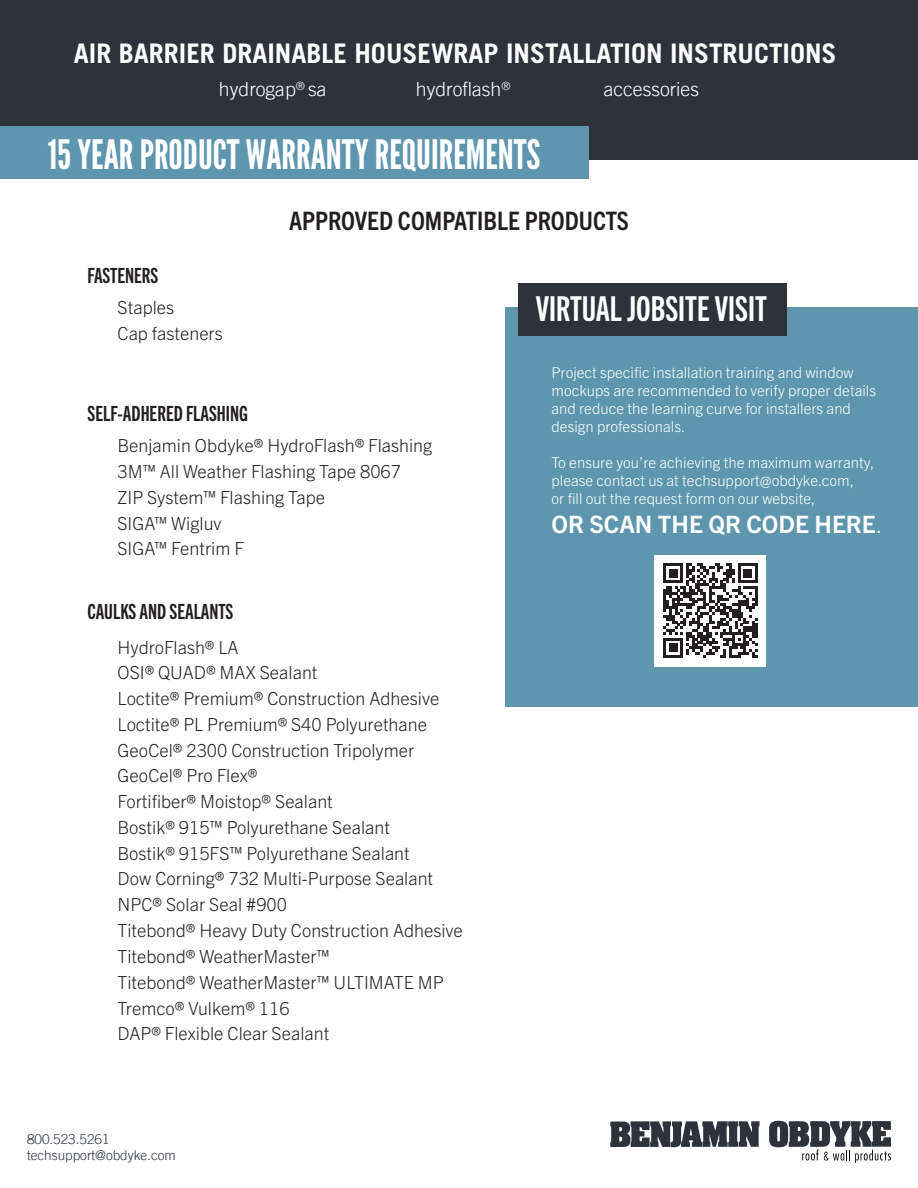
<style>
.page{position:relative;width:918px;height:1188px;background:#fff}
.page>*{position:absolute;margin:0;border:0;box-sizing:border-box;transform-origin:0 0}
.t1{font:40.5px "League Gothic";color:#fff}
.t2{font:34.5px "Trade Gothic Next LT Pro Bd Cm";color:#fff}
.t3{font:700 27px "Trade Gothic LT Std";color:#fff}
.t4{font:700 condensed 25.5px "Trade Gothic Next LT Pro";color:#231f20}
.t5{font:700 24px "Trade Gothic Next LT Pro";color:#fff}
.t6{font:21px "Trade Gothic Next LT Pro Bd Cm";color:#231f20}
.t7{font:300 19.5px "Trade Gothic LT";color:#fff}
.t8{font:300 18px/25.8px "Trade Gothic Next LT Pro";color:#231f20}
.t9{font:300 15px/18px "Trade Gothic Next LT Pro";color:#fff}
.t10{font:300 13.5px/16.2px "Trade Gothic LT";color:#2d323b}
.s1{font-weight:300}
</style>
<div class="page">
<div style="left:0;top:0;width:918px;height:159px;background:#2d323b"></div>
<svg style="left:610px;top:1121px;width:150px;height:27px;background:#5a5e65"></svg>
<svg style="left:769px;top:1121px;width:122px;height:42px"></svg>
<div style="left:0;top:127px;width:588px;height:52px;background:#5d96ae"></div>
<div style="left:505px;top:307px;width:413px;height:400px;background:#5d96ae"></div>
<div style="left:518px;top:283px;width:269px;height:53px;background:#2d323b"></div>
<div style="left:654px;top:555px;width:112px;height:112px;background:#fff"></div>
<svg style="left:663px;top:563px;width:94px;height:95px"></svg>
<h3 class="t3" style="left:74px;top:37px;width:764px">AIR BARRIER DRAINABLE HOUSEWRAP INSTALLATION INSTRUCTIONS</h3>
<p class="t7" style="left:219px;top:78px;width:109px">hydrogap<sup>®</sup> sa</p>
<p class="t7" style="left:416px;top:78px;width:96px">hydroflash<sup>®</sup></p>
<p class="t7" style="left:604px;top:78px;width:97px">accessories</p>
<h1 class="t1" style="left:48px;top:130px;width:494px">15 YEAR PRODUCT WARRANTY REQUIREMENTS</h1>
<p class="t6" style="left:88px;top:261px;width:72px">FASTENERS</p>
<p class="t8" style="left:118px;top:294px;width:107px">Staples<br>Cap fasteners</p>
<h3 class="t4" style="left:289px;top:203px;width:341px">APPROVED COMPATIBLE PRODUCTS</h3>
<h2 class="t2" style="left:536px;top:285px;width:232px">VIRTUAL JOBSITE VISIT</h2>
<p class="t6" style="left:88px;top:399px;width:162px">SELF-ADHERED FLASHING</p>
<p class="t8" style="left:118px;top:432px;width:316px">Benjamin Obdyke® HydroFlash® Flashing</p>
<p class="t8" style="left:118px;top:457px;width:285px">3M™ All Weather Flashing Tape 8067<br>ZIP System™ Flashing Tape</p>
<p class="t8" style="left:118px;top:509px;width:128px">SIGA™ Wigluv<br>SIGA™ Fentrim F</p>
<p class="t6" style="left:88px;top:598px;width:147px">CAULKS AND SEALANTS</p>
<p class="t8" style="left:118px;top:633px;width:123px">HydroFlash® LA</p>
<p class="t8" style="left:118px;top:659px;width:323px">OSI® QUAD® MAX Sealant<br>Loctite® Premium® Construction Adhesive</p>
<p class="t8" style="left:118px;top:710px;width:311px">Loctite® PL Premium® S40 Polyurethane</p>
<p class="t8" style="left:118px;top:762px;width:217px">GeoCel® Pro Flex®<br>Fortifiber® Moistop® Sealant</p>
<p class="t8" style="left:118px;top:736px;width:298px">GeoCel® 2300 Construction Tripolymer</p>
<p class="t8" style="left:118px;top:813px;width:347px">Bostik® 915™ Polyurethane Sealant<br>Bostik® 915FS™ Polyurethane Sealant<br>Dow Corning® 732 Multi-Purpose Sealant<br>NPC® Solar Seal #900<br>Titebond® Heavy Duty Construction Adhesive<br>Titebond® WeatherMaster™<br>Titebond® WeatherMaster™ ULTIMATE MP<br>Tremco® Vulkem® 116<br>DAP® Flexible Clear Sealant</p>
<p class="t10" style="left:27px;top:1131px;width:150px">800.523.5261 techsupport@obdyke.com</p>
<p class="t9" style="left:552px;top:363px;width:326px">Project specific installation training and window mockups are recommended to verify proper details and reduce the learning curve for installers and design professionals.</p>
<p class="t9" style="left:552px;top:453px;width:324px">To ensure you’re achieving the maximum warranty, please contact us at techsupport@obdyke.com,<br>or fill out the request form on our website,</p>
<h3 class="t5" style="left:552px;top:507px;width:332px">OR SCAN THE QR CODE HERE<span class="s1">.</span></h3>
</div>
